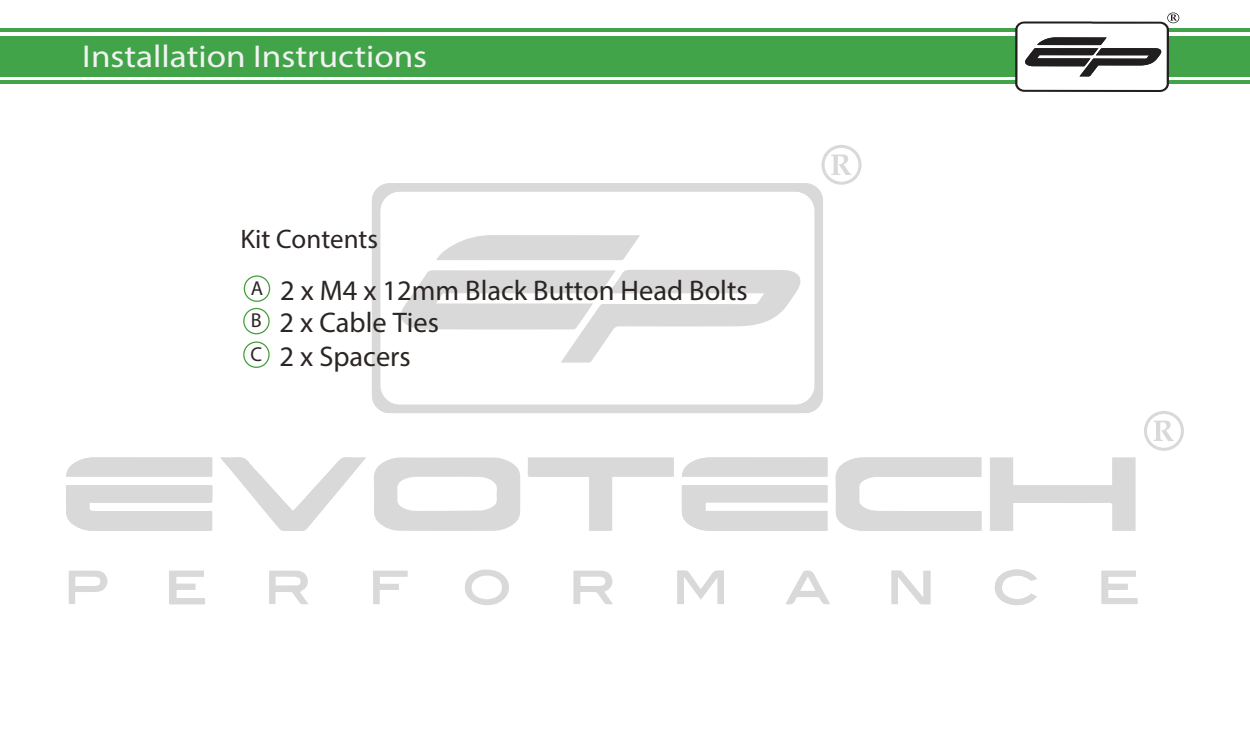
<style>
.page{position:relative;width:1250px;height:750px;background:#fff}
.page>*{position:absolute;margin:0;border:0;box-sizing:border-box;transform-origin:0 0}
.t1{font:31.75px "Myriad Pro";color:#f2f2f2;scale:1.11 1}
.t2{font:28.5px/33px "Myriad Pro";color:#2b2523}
.t3{font:27px "Myriad Pro";color:#2b2523}
</style>
<div class="page">
<div style="left:0;top:36px;width:1250px;height:40px;background:#42a448"></div>
<hr style="left:0;top:80px;width:1250px;height:4px;background:#42a448">
<hr style="left:0;top:28px;width:1250px;height:4px;background:#42a448">
<svg style="left:1168px;top:13px;width:11px;height:10px"></svg>
<svg style="left:1015px;top:15px;width:162px;height:77px"></svg>
<svg style="left:374px;top:457px;width:146px;height:74px"></svg>
<svg style="left:835px;top:457px;width:146px;height:74px"></svg>
<svg style="left:66px;top:485px;width:146px;height:46px"></svg>
<svg style="left:682px;top:485px;width:145px;height:46px"></svg>
<svg style="left:990px;top:458px;width:145px;height:73px"></svg>
<svg style="left:528px;top:458px;width:146px;height:73px"></svg>
<svg style="left:220px;top:457px;width:146px;height:74px"></svg>
<div style="left:66px;top:457px;width:146px;height:20px;background:#d9d9d9"></div>
<div style="left:682px;top:457px;width:146px;height:20px;background:#d9d9d9"></div>
<svg style="left:677px;top:570px;width:47px;height:34px"></svg>
<svg style="left:573px;top:571px;width:40px;height:33px"></svg>
<svg style="left:269px;top:571px;width:39px;height:33px"></svg>
<svg style="left:169px;top:571px;width:36px;height:33px"></svg>
<svg style="left:892px;top:571px;width:38px;height:33px"></svg>
<svg style="left:1102px;top:571px;width:35px;height:33px"></svg>
<svg style="left:465px;top:569px;width:44px;height:36px"></svg>
<svg style="left:69px;top:571px;width:39px;height:33px"></svg>
<svg style="left:786px;top:570px;width:44px;height:35px"></svg>
<svg style="left:994px;top:569px;width:43px;height:36px"></svg>
<svg style="left:373px;top:571px;width:34px;height:33px"></svg>
<svg style="left:372px;top:183px;width:451px;height:230px"></svg>
<svg style="left:398px;top:270px;width:405px;height:93px"></svg>
<svg style="left:436px;top:235px;width:204px;height:25px;background:#ddd"></svg>
<svg style="left:821px;top:145px;width:41px;height:40px"></svg>
<svg style="left:1144px;top:411px;width:40px;height:40px"></svg>
<div style="left:244px;top:275px;width:26px;height:27px;border:1px solid #409e36;border-radius:50%"></div>
<div style="left:243px;top:308px;width:27px;height:26px;border:1px solid #409e36;border-radius:50%"></div>
<svg style="left:243px;top:341px;width:27px;height:27px"></svg>
<p class="t1" style="left:82px;top:37px;width:312px">Installation Instructions</p>
<p class="t3" style="left:241px;top:223px;width:139px">Kit Contents</p>
<p class="t2" style="left:251px;top:273px;width:499px"><sup>A</sup> 2 x M4 x 12mm Black Button Head Bolts<br><sup>B</sup> 2 x Cable Ties<br><sup>C</sup> 2 x Spacers</p>
</div>
